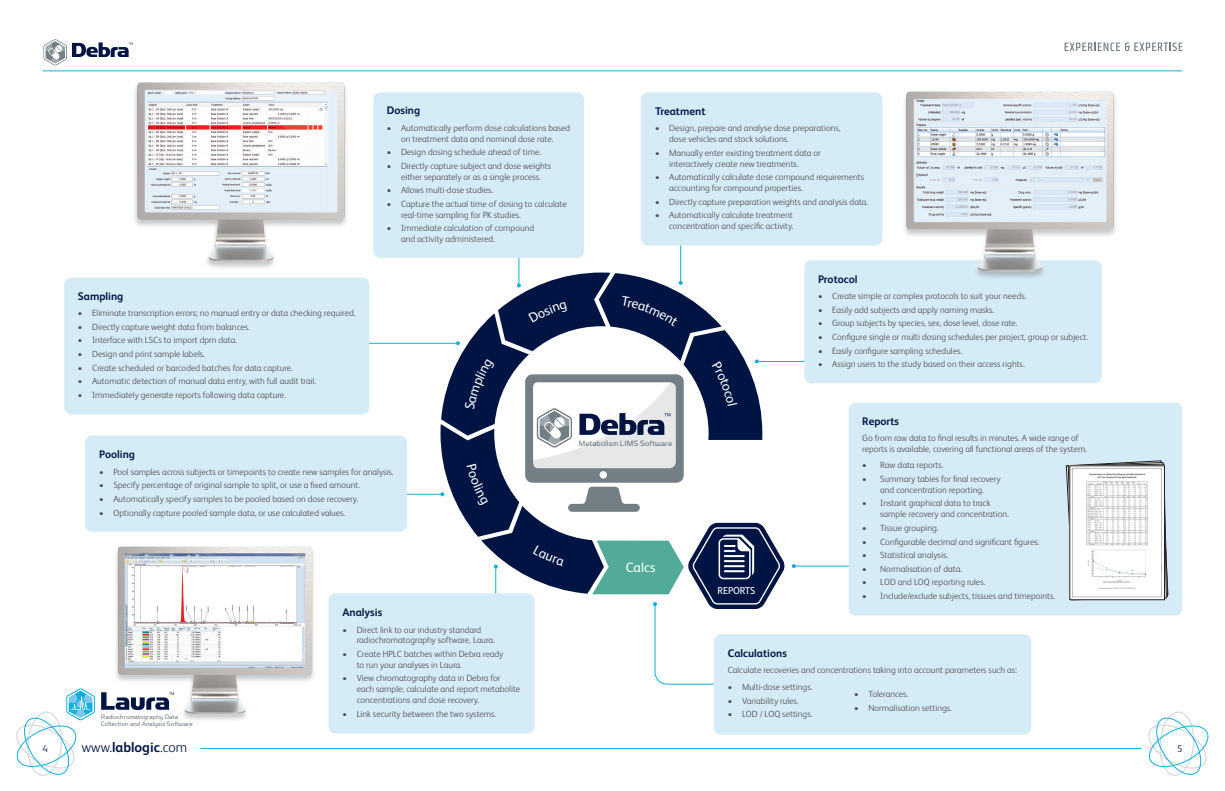
<style>
.page{position:relative;width:1225px;height:791px;background:#fff}
.page>*{position:absolute;margin:0;border:0;box-sizing:border-box;transform-origin:0 0}
.t1{font:300 14px "FS Albert Pro";letter-spacing:.005em;color:#001443}
.t2{font:13.6px "FS Albert Pro";color:#fff}
.t3{font:700 11px "FS Albert Pro";color:#001443}
.t4{font:10.2px "FS Albert Pro";letter-spacing:-.02em;color:#fff}
.t5{font:300 10px "FS Albert Pro";color:#001443}
.t6{font:300 9px/10.8px "FS Albert Pro";color:#4b4c4d}
.t7{font:8.8px "Simian Display Orangutan";color:#737f85}
.t8{font:7.2px "Simian Display Orangutan";color:#737f85}
.s1{font-weight:700}
</style>
<div class="page">
<hr style="left:200px;top:748px;width:941px;height:1px;background:#0eb0df">
<svg style="left:1148px;top:711px;width:61px;height:65px"></svg>
<svg style="left:1064px;top:43px;width:118px;height:8px"></svg>
<hr style="left:43px;top:70px;width:1139px;height:1px;background:#0eb0df">
<svg style="left:43px;top:39px;width:90px;height:27px"></svg>
<hr style="left:376px;top:494px;width:66px;height:1px;background:#0eb0df">
<hr style="left:680px;top:244px;width:1px;height:39px;background:#0eb0df">
<hr style="left:794px;top:565px;width:64px;height:1px;background:#0eb0df">
<svg style="left:792px;top:564px;width:4px;height:4px"></svg>
<div style="left:85px;top:435px;width:322px;height:97px;background:#d5ebf6;border-radius:7px"></div>
<div style="left:373px;top:92px;width:211px;height:166px;background:#d5ebf6;border-radius:7px"></div>
<div style="left:714px;top:634px;width:317px;height:100px;background:#d5ebf6;border-radius:7px"></div>
<div style="left:848px;top:403px;width:334px;height:213px;background:#d5ebf6;border-radius:7px"></div>
<div style="left:641px;top:92px;width:241px;height:153px;background:#d5ebf6;border-radius:7px"></div>
<hr style="left:757px;top:361px;width:55px;height:1px;background:#0eb0df">
<svg style="left:16px;top:688px;width:79px;height:88px"></svg>
<hr style="left:360px;top:343px;width:98px;height:1px;background:#0eb0df">
<svg style="left:1066px;top:460px;width:102px;height:140px"></svg>
<img style="left:1071px;top:468px;width:91px;height:130px">
<div style="left:804px;top:260px;width:297px;height:123px;background:#d5ebf6;border-radius:7px"></div>
<div style="left:64px;top:278px;width:305px;height:136px;background:#d5ebf6;border-radius:7px"></div>
<img style="left:113px;top:70px;width:255px;height:198px">
<img style="left:101px;top:546px;width:213px;height:174px">
<img style="left:882px;top:91px;width:234px;height:189px">
<div style="left:328px;top:593px;width:206px;height:140px;background:#d5ebf6;border-radius:7px"></div>
<svg style="left:440px;top:258px;width:344px;height:427px"></svg>
<p class="t3" style="left:387px;top:103px;width:35px">Dosing</p>
<p class="t6" style="left:387px;top:122px;width:185px;text-align:center">• Automatically perform dose calculations based on treatment data and nominal dose rate.</p>
<p class="t6" style="left:387px;top:146px;width:156px">• Design dosing schedule ahead of time.</p>
<p class="t6" style="left:387px;top:160px;width:166px;text-align:center">• Directly capture subject and dose weights either separately or as a single process.</p>
<p class="t6" style="left:387px;top:184px;width:108px">• Allows multi-dose studies.</p>
<p class="t6" style="left:401px;top:198px;width:167px;text-indent:-14px">• Capture the actual time of dosing to calculate real-time sampling for PK studies.</p>
<p class="t6" style="left:401px;top:222px;width:135px;text-indent:-14px">• Immediate calculation of compound and activity administered.</p>
<p class="t3" style="left:655px;top:103px;width:52px">Treatment</p>
<p class="t6" style="left:669px;top:122px;width:173px;text-indent:-14px">• Design, prepare and analyse dose preparations, dose vehicles and stock solutions.</p>
<p class="t6" style="left:669px;top:147px;width:153px;text-indent:-14px">• Manually enter existing treatment data or interactively create new treatments.</p>
<p class="t6" style="left:669px;top:171px;width:196px;text-indent:-14px">• Automatically calculate dose compound requirements accounting for compound properties.</p>
<p class="t6" style="left:655px;top:196px;width:215px">• Directly capture preparation weights and analysis data.</p>
<p class="t6" style="left:655px;top:209px;width:140px;text-align:right">• Automatically calculate treatment concentration and specific activity.</p>
<p class="t3" style="left:78px;top:288px;width:47px">Sampling</p>
<p class="t6" style="left:78px;top:307px;width:279px">• Eliminate transcription errors; no manual entry or data checking required.</p>
<p class="t6" style="left:78px;top:321px;width:173px">• Directly capture weight data from balances.</p>
<p class="t6" style="left:78px;top:334px;width:161px">• Interface with LSCs to import dpm data.</p>
<p class="t6" style="left:78px;top:348px;width:128px">• Design and print sample labels.</p>
<p class="t6" style="left:78px;top:362px;width:216px">• Create scheduled or barcoded batches for data capture.</p>
<p class="t6" style="left:78px;top:375px;width:240px">• Automatic detection of manual data entry, with full audit trail.</p>
<p class="t6" style="left:78px;top:389px;width:210px">• Immediately generate reports following data capture.</p>
<p class="t3" style="left:99px;top:447px;width:37px">Pooling</p>
<p class="t6" style="left:99px;top:466px;width:296px">• Pool samples across subjects or timepoints to create new samples for analysis.</p>
<p class="t6" style="left:99px;top:479px;width:262px">• Specify percentage of original sample to split, or use a fixed amount.</p>
<p class="t6" style="left:99px;top:493px;width:260px">• Automatically specify samples to be pooled based on dose recovery.</p>
<p class="t6" style="left:99px;top:507px;width:248px">• Optionally capture pooled sample data, or use calculated values.</p>
<p class="t7" style="left:579px;top:438px;width:95px">Metabolism LIMS Software</p>
<p class="t2" style="left:626px;top:557px;width:31px">Calcs</p>
<p class="t4" style="left:717px;top:583px;width:39px">REPORTS</p>
<p class="t3" style="left:818px;top:271px;width:41px">Protocol</p>
<p class="t6" style="left:818px;top:290px;width:210px">• Create simple or complex protocols to suit your needs.</p>
<p class="t6" style="left:818px;top:304px;width:178px">• Easily add subjects and apply naming masks.</p>
<p class="t6" style="left:818px;top:317px;width:201px">• Group subjects by species, sex, dose level, dose rate.</p>
<p class="t6" style="left:818px;top:331px;width:272px">• Configure single or multi dosing schedules per project, group or subject.</p>
<p class="t6" style="left:818px;top:344px;width:146px">• Easily configure sampling schedules.</p>
<p class="t6" style="left:818px;top:358px;width:208px">• Assign users to the study based on their access rights.</p>
<p class="t3" style="left:862px;top:413px;width:38px">Reports</p>
<p class="t6" style="left:862px;top:432px;width:226px">Go from raw data to final results in minutes. A wide range of reports is available, covering all functional areas of the system.</p>
<p class="t6" style="left:862px;top:459px;width:83px">• Raw data reports.</p>
<p class="t6" style="left:862px;top:473px;width:140px;text-align:center">• Summary tables for final recovery and concentration reporting.</p>
<p class="t6" style="left:880px;top:497px;width:130px;text-indent:-18px">• Instant graphical data to track sample recovery and concentration.</p>
<p class="t6" style="left:862px;top:522px;width:78px">• Tissue grouping.</p>
<p class="t6" style="left:862px;top:535px;width:179px">• Configurable decimal and significant figures.</p>
<p class="t6" style="left:862px;top:549px;width:87px">• Statistical analysis.</p>
<p class="t6" style="left:862px;top:563px;width:101px">• Normalisation of data.</p>
<p class="t6" style="left:862px;top:576px;width:125px">• LOD and LOQ reporting rules.</p>
<p class="t6" style="left:862px;top:590px;width:194px">• Include/exclude subjects, tissues and timepoints.</p>
<p class="t3" style="left:342px;top:604px;width:41px">Analysis</p>
<p class="t6" style="left:357px;top:623px;width:140px;text-indent:-14px">• Direct link to our industry standard radiochromatography software, Laura.</p>
<p class="t6" style="left:357px;top:648px;width:148px;text-indent:-14px">• Create HPLC batches within Debra ready to run your analyses in Laura.</p>
<p class="t6" style="left:357px;top:672px;width:165px;text-indent:-14px">• View chromatography data in Debra for each sample; calculate and report metabolite concentrations and dose recovery.</p>
<p class="t6" style="left:342px;top:707px;width:155px">• Link security between the two systems.</p>
<p class="t3" style="left:728px;top:645px;width:61px">Calculations</p>
<p class="t6" style="left:728px;top:664px;width:291px">Calculate recoveries and concentrations taking into account parameters such as:</p>
<p class="t6" style="left:728px;top:681px;width:86px">• Multi-dose settings.</p>
<p class="t6" style="left:728px;top:694px;width:72px">• Variability rules.</p>
<p class="t6" style="left:854px;top:688px;width:56px">• Tolerances.</p>
<p class="t6" style="left:854px;top:702px;width:99px">• Normalisation settings.</p>
<p class="t8" style="left:101px;top:713px;width:79px">Radiochromatography Data</p>
<p class="t6" style="left:728px;top:708px;width:86px">• LOD / LOQ settings.</p>
<p class="t8" style="left:101px;top:720px;width:94px">Collection and Analysis Software</p>
<p class="t5" style="left:43px;top:741px;width:7px">4</p>
<p class="t1" style="left:82px;top:737px;width:107px">www.<span class="s1">lablogic</span>.com</p>
<p class="t5" style="left:1177px;top:741px;width:7px">5</p>
</div>
